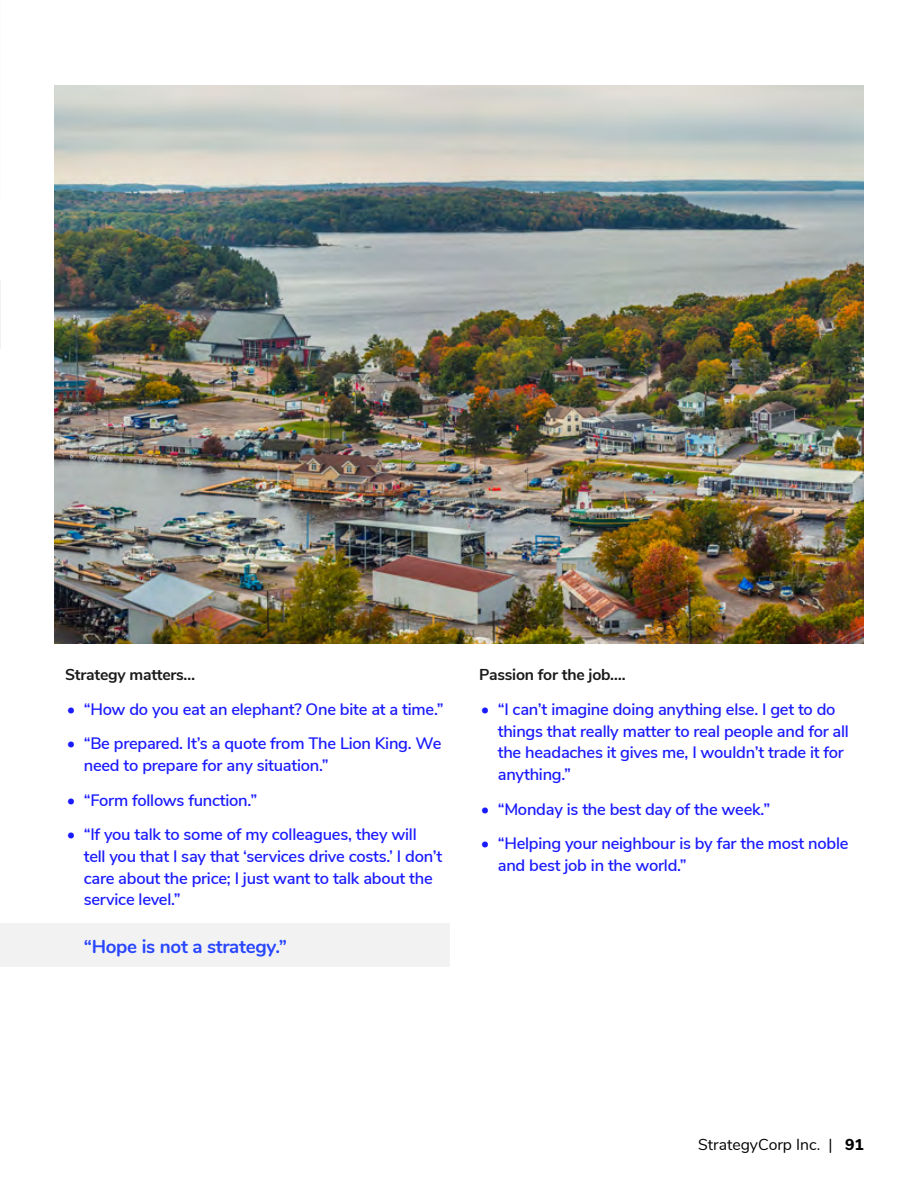
<style>
.page{position:relative;width:918px;height:1188px;background:#fff}
.page>*{position:absolute;margin:0;border:0;box-sizing:border-box;transform-origin:0 0}
.t1{font:700 18.75px "Nunito";letter-spacing:-.015em;color:#2846fe}
.t2{font:600 16.5px/21.8px "Nunito Sans";letter-spacing:-.015em;color:#1a1aff}
.t3{font:700 15.75px "Nunito Sans";letter-spacing:-.015em;color:#1a1a1a}
.t4{font:15.75px "Nunito";color:#000}
.s1{font-weight:800}
</style>
<div class="page">
<hr style="left:0;top:281px;width:1px;height:68px;background:#f2f2f2">
<div style="left:0;top:923px;width:450px;height:44px;background:#f2f2f2"></div>
<img style="left:54px;top:86px;width:810px;height:557px">
<p class="t3" style="left:65px;top:663px;width:132px">Strategy matters…</p>
<p class="t2" style="left:67px;top:697px;width:378px">• “How do you eat an elephant? One bite at a time.”</p>
<p class="t2" style="left:84px;top:732px;width:359px;text-indent:-17px">• “Be prepared. It’s a quote from The Lion King. We need to prepare for any situation.”</p>
<p class="t2" style="left:67px;top:788px;width:192px">• “Form follows function.”</p>
<p class="t2" style="left:84px;top:823px;width:360px;text-indent:-17px">• “If you talk to some of my colleagues, they will tell you that I say that ‘services drive costs.’ I don’t care about the price; I just want to talk about the service level.”</p>
<p class="t1" style="left:84px;top:932px;width:205px">“Hope is not a strategy.”</p>
<p class="t3" style="left:479px;top:663px;width:148px">Passion for the job….</p>
<p class="t2" style="left:498px;top:697px;width:353px;text-indent:-17px">• “I can’t imagine doing anything else. I get to do things that really matter to real people and for all the headaches it gives me, I wouldn’t trade it for anything.”</p>
<p class="t2" style="left:481px;top:797px;width:291px">• “Monday is the best day of the week.”</p>
<p class="t2" style="left:498px;top:832px;width:352px;text-indent:-17px">• “Helping your neighbour is by far the most noble and best job in the world.”</p>
<p class="t4" style="left:698px;top:1133px;width:167px">StrategyCorp Inc. | <span class="s1">91</span></p>
</div>
